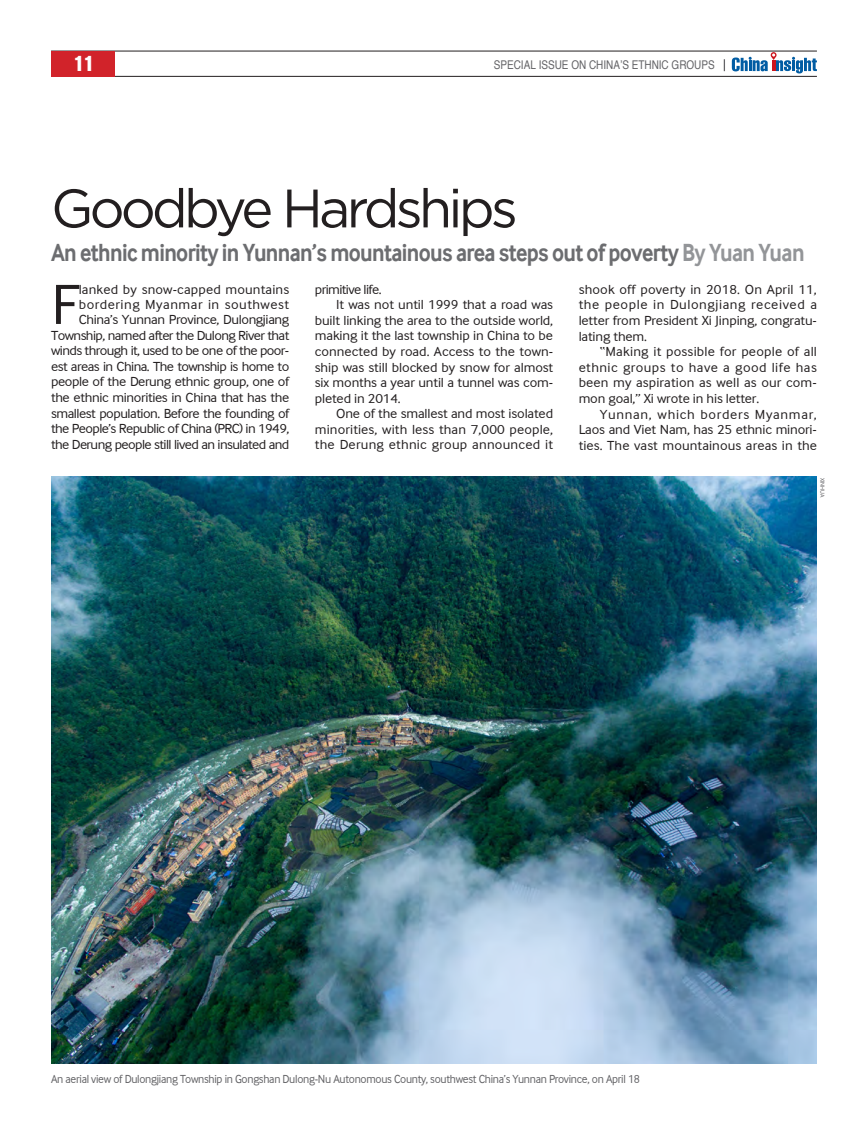
<style>
.page{position:relative;width:868px;height:1136px;background:#fff}
.page>*{position:absolute;margin:0;border:0;box-sizing:border-box;transform-origin:0 0}
.正文1大头字3行{font:58.5px "Inter Face Da Ma";color:#231f20;scale:1.05 1}
.大标题2{font:54px "Gotham HTF";letter-spacing:-.07em;color:#231f20}
.副标题{font:700 25.5px "Inter Face Da Ma";letter-spacing:-.03em;color:#6c6d70;scale:.85 1}
.t1{font:extra-condensed 21px "Helvetica";color:#fff}
.正文1{font:13.5px/15.6px "Inter Face Da Ma";letter-spacing:-.01em;color:#231f20;text-align:justify;scale:1.05 1}
.正文1大头字3行-2{font:13.5px/15.5px "Inter Face Da Ma";letter-spacing:-.035em;color:#231f20;text-align:right;scale:1.05 1}
.图说{font:12px "Inter Face Da Ma";letter-spacing:-.025em;color:#636366;scale:.95 1}
.t2{font:12px "Helvetica";color:#636366;scale:.83 1}
.图作{font:6px "Inter Face Da Ma";color:#636366}
.s1{color:#939598}
</style>
<div class="page">
<hr style="left:51px;top:51px;width:765px;height:1px;background:#231f20">
<hr style="left:51px;top:76px;width:765px;height:1px;background:#231f20">
<div style="left:51px;top:51px;width:64px;height:26px;background:#d1232a"></div>
<svg style="left:723px;top:59px;width:2px;height:12px"></svg>
<svg style="left:731px;top:52px;width:85px;height:21px"></svg>
<img style="left:52px;top:476px;width:764px;height:587px">
<h3 class="t1" style="left:74px;top:52px;width:21px">11</h3>
<p class="t2" style="left:494px;top:56px;width:268px">SPECIAL ISSUE ON CHINA’S ETHNIC GROUPS</p>
<p class="大标题2" style="left:51px;top:178px;width:468px">Goodbye Hardships</p>
<p class="副标题" style="left:51px;top:238px;width:887px">An ethnic minority in Yunnan’s mountainous area steps out of poverty <span class="s1">By Yuan Yuan</span></p>
<p class="正文1大头字3行-2" style="left:51px;top:281px;width:228px">lanked by snow-capped mountains bordering Myanmar in southwest China’s Yunnan Province, Dulongjiang Township, named after the Dulong River that winds through it, used to be one of the poor&shy;est areas in China. The township is home to people of the Derung ethnic group, one of the ethnic minorities in China that has the smallest population. Before the founding of the People’s Republic of China (PRC) in 1949, the Derung people still lived an insulated and</p>
<p class="正文1大头字3行-2" style="left:315px;top:281px;width:65px">primitive life.</p>
<p class="正文1大头字3行" style="left:51px;top:271px;width:28px">F</p>
<p class="正文1" style="left:315px;top:297px;width:228px;text-indent:21px">It was not until 1999 that a road was built linking the area to the outside world, making it the last township in China to be connected by road. Access to the town&shy;ship was still blocked by snow for almost six months a year until a tunnel was com&shy;pleted in 2014.</p>
<p class="正文1" style="left:315px;top:406px;width:228px;text-indent:21px">One of the smallest and most isolated minorities, with less than 7,000 people, the Derung ethnic group announced it</p>
<p class="正文1" style="left:578px;top:281px;width:228px">shook off poverty in 2018. On April 11, the people in Dulongjiang received a letter from President Xi Jinping, congratu&shy;lating them.</p>
<p class="正文1" style="left:578px;top:344px;width:228px;text-indent:21px">“Making it possible for people of all ethnic groups to have a good life has been my aspiration as well as our com&shy;mon goal,” Xi wrote in his letter.</p>
<p class="正文1" style="left:578px;top:406px;width:228px;text-indent:21px">Yunnan, which borders Myanmar, Laos and Viet Nam, has 25 ethnic minori&shy;ties. The vast mountainous areas in the</p>
<p class="图作" style="left:825px;top:477px;width:21px;rotate:90deg">XINHUA</p>
<p class="图说" style="left:51px;top:1071px;width:621px">An aerial view of Dulongjiang Township in Gongshan Dulong-Nu Autonomous County, southwest China’s Yunnan Province, on April 18</p>
</div>
